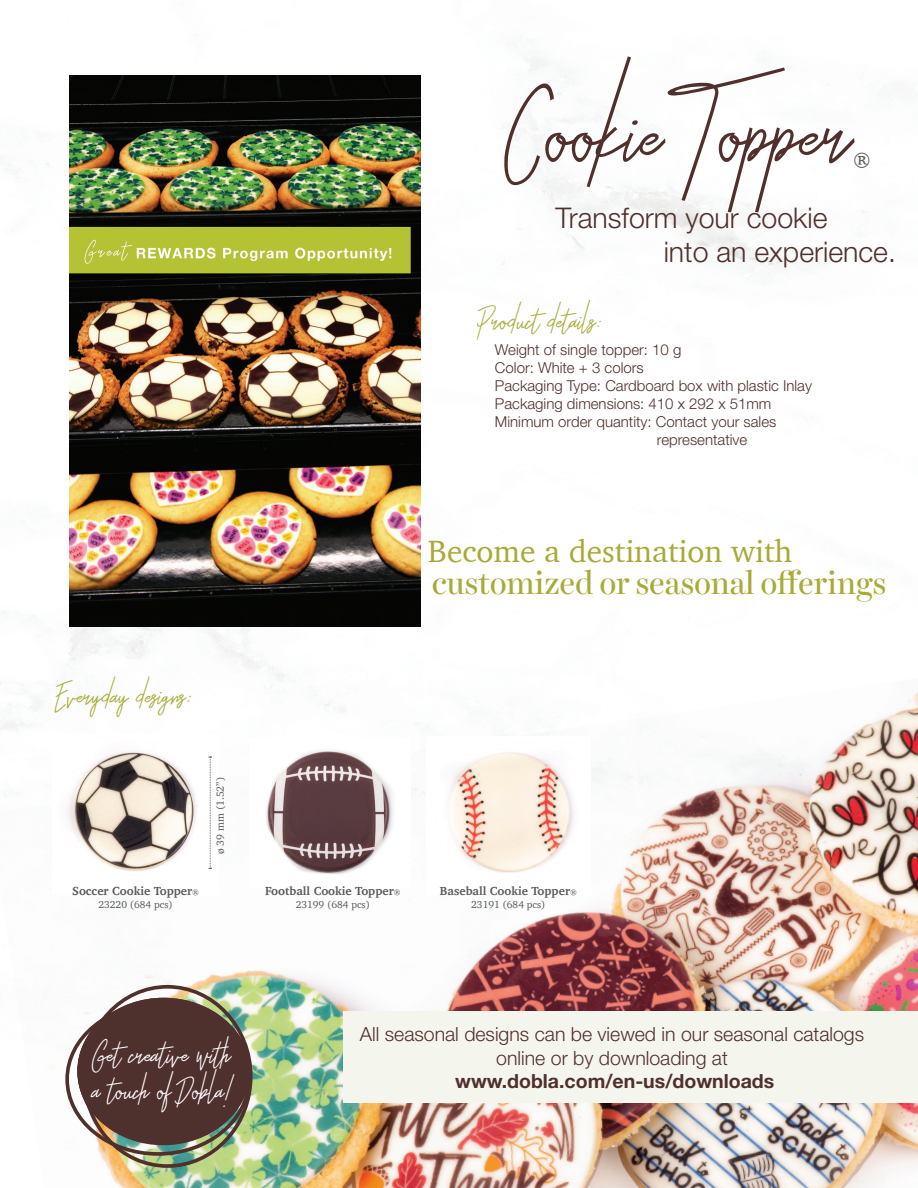
<style>
.page{position:relative;width:918px;height:1188px;background:#fff}
.page>*{position:absolute;margin:0;border:0;box-sizing:border-box;transform-origin:0 0}
.t1{font:151.5px "Otella";color:#51302c}
.t2{font:46.5px/36px "Otella";color:#fff}
.t3{font:45px "Otella";color:#a8ab37}
.t4{font:31.5px "Harriet Display";color:#a8ab37}
.t5{font:31.5px "Charter";color:#a7aa36}
.t6{font:300 28.5px/34.2px "Helvetica Neue LT Pro";color:#50302c}
.t7{font:300 19.5px/23.4px "Helvetica Neue LT Pro";color:#51302c;text-align:center}
.t8{font:700 19.5px "Helvetica Neue LT Pro";color:#51302c}
.t9{font:19.5px "Charter";color:#57585a}
.t10{font:300 15px "Helvetica Neue LT Pro";color:#50302c}
.t11{font:700 12px "Charter";color:#57585a}
.t12{font:10.5px "Charter";color:#57585a}
.t13{font:10.2px "Charter";color:#57585a}
.s1{font-weight:400;font-size:7.5px}
</style>
<div class="page">
<img style="left:3px;top:57px;width:901px;height:621px">
<img style="left:0;top:678px;width:918px;height:510px">
<img style="left:53px;top:735px;width:166px;height:160px">
<img style="left:426px;top:737px;width:164px;height:158px">
<img style="left:249px;top:739px;width:162px;height:149px">
<svg style="left:208px;top:757px;width:4px;height:112px"></svg>
<div style="left:343px;top:1012px;width:575px;height:91px;background:#f4f6ed"></div>
<svg style="left:59px;top:996px;width:197px;height:155px"></svg>
<div style="left:65px;top:1003px;width:186px;height:153px;border:4px solid #50302c;border-radius:50%"></div>
<div style="left:78px;top:998px;width:171px;height:147px;border:4px solid #50302c;border-radius:50%"></div>
<div style="left:82px;top:985px;width:171px;height:183px;border:4px solid #50302c;border-radius:50%"></div>
<img style="left:69px;top:76px;width:352px;height:550px">
<h3 class="t3" style="left:57px;top:670px;width:138px">Everyday designs:</h3>
<p class="t11" style="left:72px;top:881px;width:128px">Soccer Cookie Topper<span class="s1">®</span></p>
<p class="t13" style="left:99px;top:895px;width:76px">23220 (684 pcs)</p>
<p class="t12" style="left:211px;top:854px;width:79px;rotate:-90deg">ø 39 mm (1.52”)</p>
<h1 class="t1" style="left:513px;top:46px;width:342px">Cookie Topper</h1>
<h3 class="t9" style="left:853px;top:144px;width:19px">®</h3>
<h3 class="t6" style="left:664px;top:200px;width:234px;text-indent:-108px">Transform your cookie<br>into an experience.</h3>
<h3 class="t3" style="left:478px;top:295px;width:127px">Product details:</h3>
<p class="t10" style="left:495px;top:340px;width:188px">Weight of single topper: 10 g</p>
<p class="t10" style="left:495px;top:358px;width:150px">Color: White + 3 colors</p>
<p class="t10" style="left:495px;top:376px;width:319px">Packaging Type: Cardboard box with plastic Inlay</p>
<p class="t10" style="left:495px;top:394px;width:278px">Packaging dimensions: 410 x 292 x 51mm</p>
<p class="t10" style="left:495px;top:412px;width:283px">Minimum order quantity: Contact your sales</p>
<p class="t10" style="left:657px;top:430px;width:92px">representative</p>
<h3 class="t5" style="left:428px;top:524px;width:366px">Become a destination with</h3>
<h3 class="t4" style="left:432px;top:561px;width:456px">customized or seasonal offerings</h3>
<p class="t11" style="left:265px;top:881px;width:137px">Football Cookie Topper<span class="s1">®</span></p>
<p class="t13" style="left:296px;top:895px;width:76px">23199 (684 pcs)</p>
<p class="t11" style="left:440px;top:881px;width:138px">Baseball Cookie Topper<span class="s1">®</span></p>
<p class="t13" style="left:471px;top:895px;width:76px">23191 (684 pcs)</p>
<h2 class="t2" style="left:93px;top:1037px;width:141px">Get creative with a touch of Dobla!</h2>
<h3 class="t7" style="left:360px;top:1022px;width:506px">All seasonal designs can be viewed in our seasonal catalogs online or by downloading at</h3>
<h3 class="t8" style="left:455px;top:1069px;width:321px">www.dobla.com/en-us/downloads</h3>
</div>
